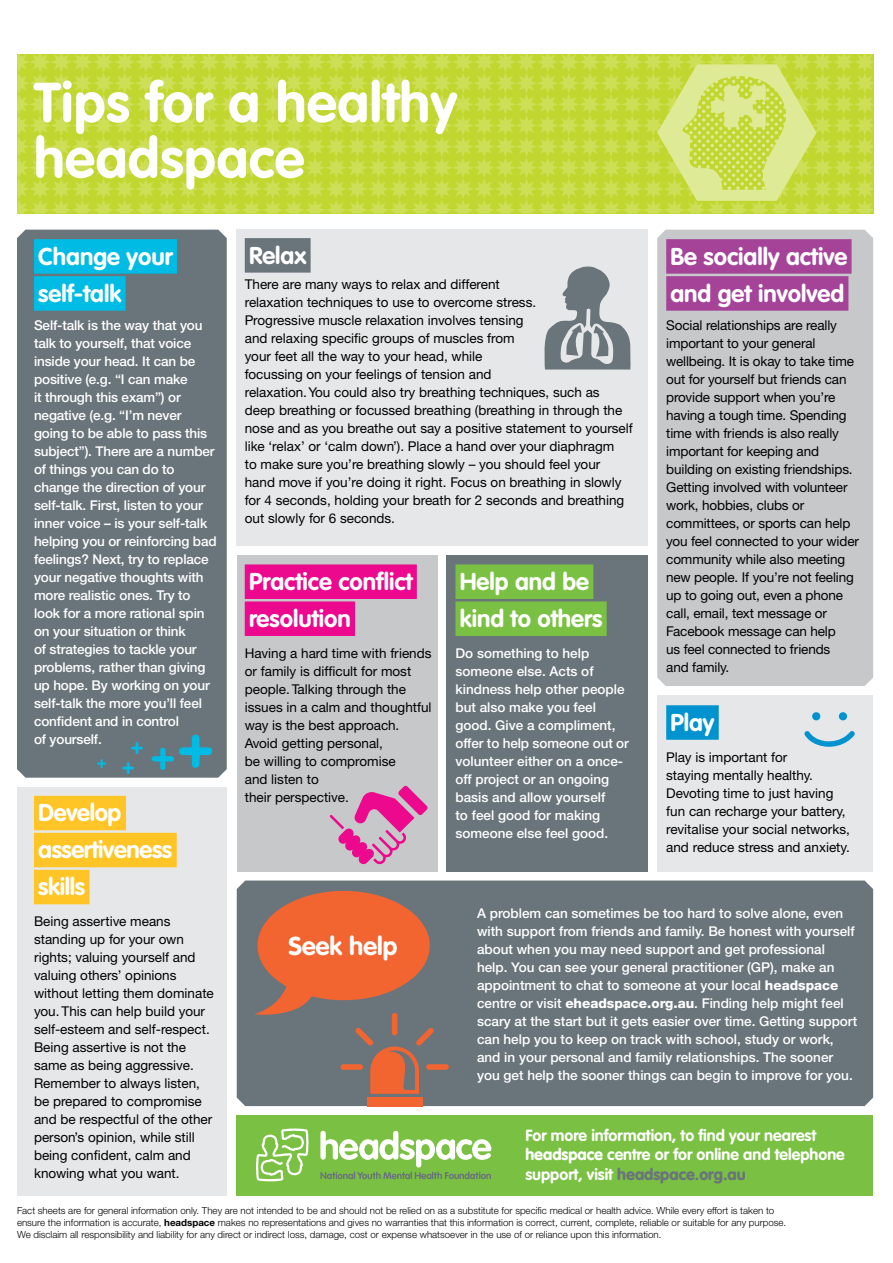
<style>
.page{position:relative;width:893px;height:1263px;background:#fff}
.page>*{position:absolute;margin:0;border:0;box-sizing:border-box;transform-origin:0 0}
.t1{font:700 55.2px/55.5px "VAG Rounded";letter-spacing:.01em;color:#fff}
.t2{font:700 25.5px "VAG Rounded";color:#fff}
.t3{font:700 24px/37px "VAG Rounded";color:#fff}
.t4{font:900 20.85px "VAG Rounded";color:#00bce4}
.t5{font:700 16.05px/19.2px "VAG Rounded";color:#fff}
.t6{font:900 15.6px "VAG Rounded";color:#00bce4}
.t7{font:13.5px/18px "Helvetica Neue CE";color:#000}
.t8{font:500 13.5px/18px "Helvetica Neue CE";color:#fff}
.t9{font:300 9.75px/12px "Helvetica Neue";color:#000}
.s1{font-size:39.3px}
.s2{font-size:58.5px}
.s3{font-size:20.85px}
.s4{font-weight:800}
.s5{font-weight:900}
.s6{font-weight:900;color:#6a747b}
.s7{font-family:"Helvetica Neue CE";font-weight:700}
</style>
<div class="page">
<div style="left:237px;top:1115px;width:636px;height:81px;background:#7ac143"></div>
<svg style="left:256px;top:1128px;width:53px;height:53px"></svg>
<svg style="left:320px;top:1131px;width:171px;height:48px"></svg>
<div style="left:237px;top:880px;width:636px;height:226px;background:#6a747b"></div>
<div style="left:237px;top:555px;width:200px;height:316px;background:#c7c8ca"></div>
<div style="left:446px;top:555px;width:202px;height:316px;background:#6a747b"></div>
<div style="left:657px;top:695px;width:216px;height:176px;background:#e6e7e8"></div>
<div style="left:657px;top:230px;width:216px;height:456px;background:#c7c8ca"></div>
<div style="left:17px;top:787px;width:210px;height:409px;background:#e6e7e8"></div>
<div style="left:17px;top:230px;width:210px;height:548px;background:#6a747b"></div>
<div style="left:237px;top:230px;width:411px;height:316px;background:#e6e7e8"></div>
<div style="left:245px;top:238px;width:66px;height:35px;background:#6a747b"></div>
<div style="left:666px;top:239px;width:185px;height:35px;background:#a54399"></div>
<div style="left:666px;top:276px;width:182px;height:35px;background:#a54399"></div>
<div style="left:34px;top:796px;width:92px;height:34px;background:#ffc425"></div>
<div style="left:34px;top:833px;width:143px;height:34px;background:#ffc425"></div>
<div style="left:34px;top:870px;width:56px;height:34px;background:#ffc425"></div>
<div style="left:245px;top:564px;width:172px;height:35px;background:#ec098d"></div>
<div style="left:245px;top:601px;width:110px;height:35px;background:#ec098d"></div>
<div style="left:455px;top:564px;width:138px;height:35px;background:#7ac143"></div>
<div style="left:455px;top:601px;width:152px;height:35px;background:#7ac143"></div>
<div style="left:666px;top:705px;width:53px;height:35px;background:#0093d0"></div>
<div style="left:34px;top:239px;width:143px;height:35px;background:#00bce4"></div>
<div style="left:34px;top:276px;width:92px;height:35px;background:#00bce4"></div>
<svg style="left:544px;top:266px;width:87px;height:103px"></svg>
<svg style="left:330px;top:785px;width:98px;height:79px"></svg>
<div style="left:257px;top:891px;width:173px;height:109px;background:#f26531;border-radius:50%"></div>
<svg style="left:254px;top:978px;width:62px;height:39px"></svg>
<div style="left:367px;top:1097px;width:55px;height:9px;background:#f26531"></div>
<div style="left:392px;top:1013px;width:5px;height:22px;background:#f26531;border-radius:3px"></div>
<div style="left:340px;top:1064px;width:23px;height:6px;background:#f26531;border-radius:3px"></div>
<div style="left:426px;top:1064px;width:23px;height:6px;background:#f26531;border-radius:3px"></div>
<svg style="left:355px;top:1027px;width:79px;height:67px;background:#9e6e5e"></svg>
<svg style="left:804px;top:731px;width:51px;height:16px"></svg>
<div style="left:839px;top:712px;width:8px;height:8px;background:#0093d0;border-radius:50%"></div>
<div style="left:812px;top:712px;width:8px;height:8px;background:#0093d0;border-radius:50%"></div>
<svg style="left:17px;top:54px;width:856px;height:159px;background:#c7da45"></svg>
<h1 class="t1" style="left:34px;top:77px;width:425px">Tips for a healthy headspace</h1>
<h3 class="t3" style="left:249px;top:238px;width:59px">Relax</h3>
<h3 class="t3" style="left:670px;top:239px;width:178px">Be socially active and get involved</h3>
<p class="t7" style="left:666px;top:317px;width:194px">Social relationships are really important to your general wellbeing. It is okay to take time out for yourself but friends can provide support when you’re having a tough time. Spending time with friends is also really important for keeping and building on existing friendships.<br>Getting involved with volunteer work, hobbies, clubs or committees, or sports can help you feel connected to your wider community while also meeting new people. If you’re not feeling up to going out, even a phone call, email, text message or<br>Facebook message can help<br>us feel connected to friends<br>and family.</p>
<h3 class="t3" style="left:38px;top:239px;width:136px">Change your self-talk</h3>
<p class="t8" style="left:34px;top:317px;width:184px">Self-talk is the way that you talk to yourself, that voice inside your head. It can be positive (e.g. “I can make<br>it through this exam”) or negative (e.g. “I’m never going to be able to pass this subject”). There are a number of things you can do to change the direction of your self-talk. First, listen to your inner voice – is your self-talk helping you or reinforcing bad feelings? Next, try to replace your negative thoughts with more realistic ones. Try to look for a more rational spin on your situation or think<br>of strategies to tackle your problems, rather than giving up hope. By working on your self-talk the more you’ll feel confident and in control<br>of yourself.</p>
<p class="t7" style="left:245px;top:276px;width:390px">There are many ways to relax and different<br>relaxation techniques to use to overcome stress.<br>Progressive muscle relaxation involves tensing<br>and relaxing specific groups of muscles from<br>your feet all the way to your head, while<br>focussing on your feelings of tension and<br>relaxation. You could also try breathing techniques, such as deep breathing or focussed breathing (breathing in through the nose and as you breathe out say a positive statement to yourself like ‘relax’ or ‘calm down’). Place a hand over your diaphragm<br>to make sure you’re breathing slowly – you should feel your hand move if you’re doing it right. Focus on breathing in slowly for 4 seconds, holding your breath for 2 seconds and breathing out slowly for 6 seconds.</p>
<h3 class="t3" style="left:249px;top:564px;width:165px">Practice conflict resolution</h3>
<p class="t7" style="left:245px;top:644px;width:188px">Having a hard time with friends or family is difficult for most people. Talking through the issues in a calm and thoughtful way is the best approach.<br>Avoid getting personal,<br>be willing to compromise<br>and listen to<br>their perspective.</p>
<h3 class="t3" style="left:460px;top:564px;width:144px">Help and be kind to others</h3>
<p class="t8" style="left:455px;top:644px;width:175px">Do something to help someone else. Acts of kindness help other people but also make you feel good. Give a compliment, offer to help someone out or volunteer either on a once&shy;off project or an ongoing basis and allow yourself<br>to feel good for making someone else feel good.</p>
<h3 class="t3" style="left:670px;top:705px;width:45px">Play</h3>
<p class="t7" style="left:666px;top:748px;width:185px">Play is important for<br>staying mentally healthy.<br>Devoting time to just having fun can recharge your battery, revitalise your social networks, and reduce stress and anxiety.</p>
<h3 class="t4" style="left:131px;top:734px;width:84px">+ <span class="s1">+</span><span class="s2">+</span></h3>
<p class="t6" style="left:97px;top:753px;width:39px">+ <span class="s3">+</span></p>
<h3 class="t3" style="left:38px;top:795px;width:135px">Develop assertiveness skills</h3>
<p class="t7" style="left:34px;top:912px;width:181px">Being assertive means standing up for your own rights; valuing yourself and valuing others’ opinions without letting them dominate you. This can help build your self-esteem and self-respect.<br>Being assertive is not the same as being aggressive.<br>Remember to always listen, be prepared to compromise and be respectful of the other person’s opinion, while still being confident, calm and knowing what you want.</p>
<p class="t8" style="left:477px;top:904px;width:382px">A problem can sometimes be too hard to solve alone, even with support from friends and family. Be honest with yourself about when you may need support and get professional help. You can see your general practitioner (GP), make an appointment to chat to someone at your local <span class="s4">headspace </span>centre or visit <span class="s4">eheadspace.org.au</span>. Finding help might feel scary at the start but it gets easier over time. Getting support can help you to keep on track with school, study or work, and in your personal and family relationships. The sooner you get help the sooner things can begin to improve for you.</p>
<h2 class="t2" style="left:288px;top:931px;width:111px">Seek help</h2>
<p class="t5" style="left:525px;top:1126px;width:321px">For more information, to find your nearest <span class="s5">headspace</span> centre or for online and telephone support, visit <span class="s6">headspace.org.au</span></p>
<p class="t9" style="left:17px;top:1204px;width:771px">Fact sheets are for general information only. They are not intended to be and should not be relied on as a substitute for specific medical or health advice. While every effort is taken to ensure the information is accurate, <span class="s7">headspace</span> makes no representations and gives no warranties that this information is correct, current, complete, reliable or suitable for any purpose.<br>We disclaim all responsibility and liability for any direct or indirect loss, damage, cost or expense whatsoever in the use of or reliance upon this information.</p>
</div>
